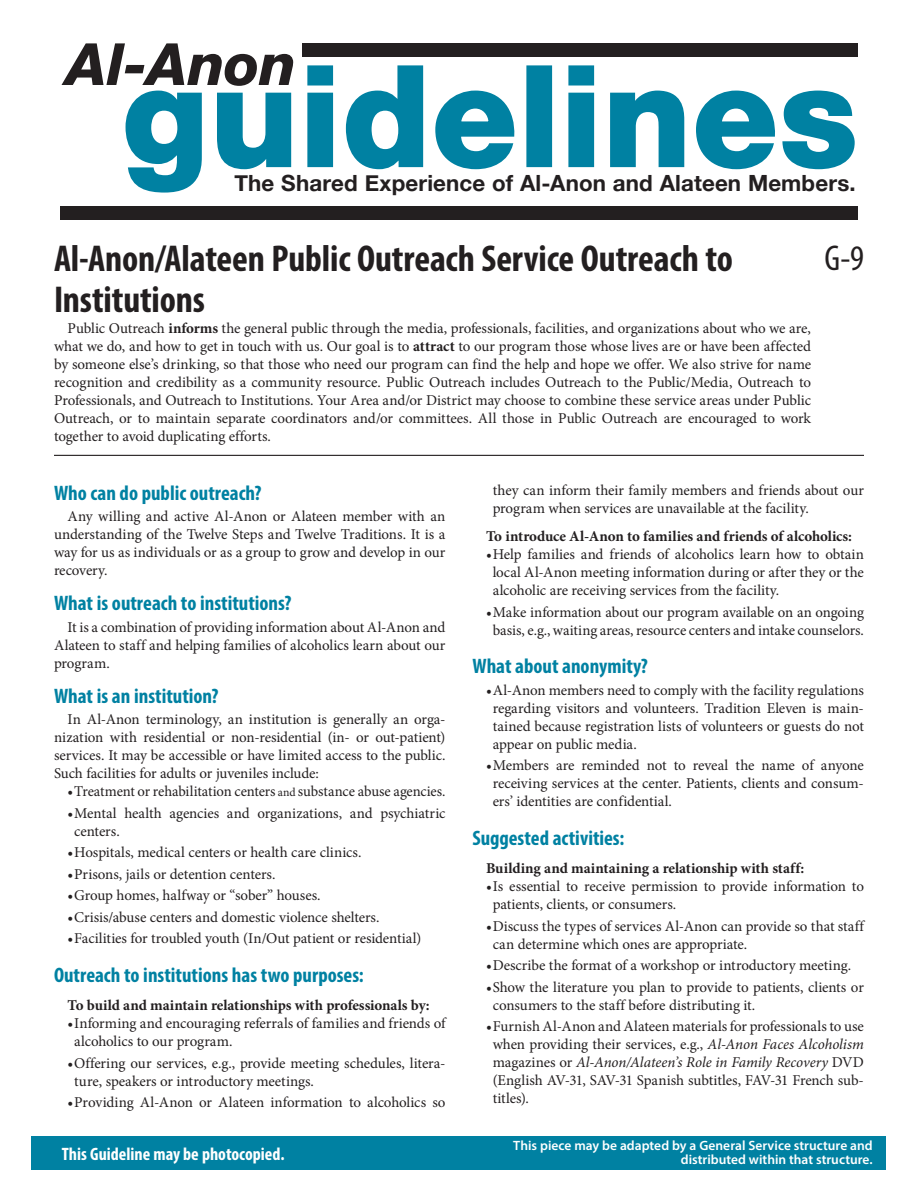
<style>
.page{position:relative;width:918px;height:1188px;background:#fff}
.page>*{position:absolute;margin:0;border:0;box-sizing:border-box;transform-origin:0 0}
.Blk_Header{font:700 condensed 37.5px/40.5px "Myriad Pro";letter-spacing:-.005em;color:#231f20}
.Body_Copy{font:condensed 36px "Myriad Pro";color:#231f20}
.t1{font:700 22.35px "Helvetica Neue";letter-spacing:.005em;color:#231f20}
.Headers{font:700 condensed 21px "Myriad Pro";color:#0081a2}
.t2{font:700 condensed 18px "Myriad Pro";color:#fff}
.Body_Copy-2{font:15px/18px "Minion Pro";letter-spacing:-.01em;color:#231f20;text-align:justify}
.Bullet_Headers{font:700 15px "Minion Pro";letter-spacing:-.005em;color:#231f20}
.t3{font:600 13.5px/13.8px "Myriad Pro";color:#fff;text-align:right}
.s1{font-weight:700}
.s2{font-size:12px}
.s3{font-style:italic}
</style>
<div class="page">
<svg style="left:62px;top:43px;width:231px;height:42px"></svg>
<svg style="left:125px;top:64px;width:730px;height:129px"></svg>
<div style="left:303px;top:43px;width:555px;height:13px;background:#231f20"></div>
<div style="left:60px;top:207px;width:798px;height:13px;background:#231f20"></div>
<div style="left:32px;top:1136px;width:854px;height:34px;background:#0081a2"></div>
<hr style="left:54px;top:455px;width:810px;height:1px;background:#231f20">
<h3 class="t1" style="left:235px;top:170px;width:623px">The Shared Experience of Al‑Anon and Alateen Members.</h3>
<p class="Blk_Header" style="left:54px;top:238px;width:680px">Al‑Anon/Alateen Public Outreach Service Outreach to<br>Institutions</p>
<p class="Body_Copy-2" style="left:54px;top:319px;width:759px;text-indent:14px">Public Outreach <span class="s1">informs</span> the general public through the media, professionals, facilities, and organizations about who we are, what we do, and how to get in touch with us. Our goal is to <span class="s1">attract</span> to our program those whose lives are or have been affected by someone else’s drinking, so that those who need our program can find the help and hope we offer. We also strive for name recognition and credibility as a community resource. Public Outreach includes Outreach to the Public/Media, Outreach to Professionals, and Outreach to Institutions. Your Area and/or District may choose to combine these service areas under Public Outreach, or to maintain separate coordinators and/or committees. All those in Public Outreach are encouraged to work together to avoid duplicating efforts.</p>
<p class="Body_Copy" style="left:825px;top:236px;width:41px">G‑9</p>
<p class="Headers" style="left:54px;top:479px;width:209px">Who can do public outreach?</p>
<p class="Body_Copy-2" style="left:54px;top:507px;width:393px;text-indent:14px">Any willing and active Al‑Anon or Alateen member with an understanding of the Twelve Steps and Twelve Traditions. It is a way for us as individuals or as a group to grow and develop in our recovery.</p>
<p class="Headers" style="left:54px;top:590px;width:239px">What is outreach to institutions?</p>
<p class="Body_Copy-2" style="left:54px;top:618px;width:393px;text-indent:14px">It is a combination of providing information about Al‑Anon and Alateen to staff and helping families of alcoholics learn about our program.</p>
<p class="Headers" style="left:54px;top:683px;width:166px">What is an institution?</p>
<p class="Body_Copy-2" style="left:54px;top:711px;width:393px;text-indent:14px">In Al‑Anon terminology, an institution is generally an orga‑ nization with residential or non‑residential (in‑ or out‑patient) services. It may be accessible or have limited access to the public.<br>Such facilities for adults or juveniles include:</p>
<p class="Body_Copy-2" style="left:68px;top:783px;width:379px">•Treatment or rehabilitation centers <span class="s2">and</span> substance abuse agencies.</p>
<p class="Body_Copy-2" style="left:74px;top:804px;width:373px;text-indent:-7px">•Mental health agencies and organizations, and psychiatric centers.</p>
<p class="Body_Copy-2" style="left:68px;top:844px;width:296px">•Hospitals, medical centers or health care clinics.</p>
<p class="Body_Copy-2" style="left:68px;top:865px;width:210px">•Prisons, jails or detention centers.</p>
<p class="Body_Copy-2" style="left:68px;top:887px;width:255px">•Group homes, halfway or “sober” houses.</p>
<p class="Body_Copy-2" style="left:68px;top:908px;width:313px">•Crisis/abuse centers and domestic violence shelters.</p>
<p class="Body_Copy-2" style="left:68px;top:930px;width:355px">•Facilities for troubled youth (In/Out patient or residential)</p>
<p class="Headers" style="left:54px;top:962px;width:311px">Outreach to institutions has two purposes:</p>
<p class="Bullet_Headers" style="left:68px;top:995px;width:364px">To build and maintain relationships with professionals by:</p>
<p class="Body_Copy-2" style="left:74px;top:1015px;width:373px;text-indent:-7px">•Informing and encouraging referrals of families and friends of alcoholics to our program.</p>
<p class="Body_Copy-2" style="left:74px;top:1054px;width:373px;text-indent:-7px">•Offering our services, e.g., provide meeting schedules, litera‑ ture, speakers or introductory meetings.</p>
<p class="Body_Copy-2" style="left:68px;top:1094px;width:380px">•Providing Al‑Anon or Alateen information to alcoholics so</p>
<p class="Body_Copy-2" style="left:493px;top:481px;width:373px">they can inform their family members and friends about our program when services are unavailable at the facility.</p>
<p class="Bullet_Headers" style="left:486px;top:526px;width:368px">To introduce Al‑Anon to families and friends of alcoholics:</p>
<p class="Body_Copy-2" style="left:493px;top:545px;width:373px;text-indent:-7px">•Help families and friends of alcoholics learn how to obtain local Al‑Anon meeting information during or after they or the alcoholic are receiving services from the facility.</p>
<p class="Body_Copy-2" style="left:486px;top:603px;width:380px;text-align:center">•Make information about our program available on an ongoing basis, e.g., waiting areas, resource centers and intake counselors.</p>
<p class="Headers" style="left:472px;top:653px;width:177px">What about anonymity?</p>
<p class="Body_Copy-2" style="left:493px;top:681px;width:373px;text-indent:-7px">•Al‑Anon members need to comply with the facility regulations regarding visitors and volunteers. Tradition Eleven is main‑ tained because registration lists of volunteers or guests do not appear on public media.</p>
<p class="Body_Copy-2" style="left:493px;top:757px;width:373px;text-indent:-7px">•Members are reminded not to reveal the name of anyone receiving services at the center. Patients, clients and consum‑ ers’ identities are confidential.</p>
<p class="Headers" style="left:472px;top:825px;width:153px">Suggested activities:</p>
<p class="Bullet_Headers" style="left:486px;top:858px;width:320px">Building and maintaining a relationship with staff:</p>
<p class="Body_Copy-2" style="left:493px;top:877px;width:373px;text-indent:-7px">•Is essential to receive permission to provide information to patients, clients, or consumers.</p>
<p class="Body_Copy-2" style="left:493px;top:917px;width:373px;text-indent:-7px">•Discuss the types of services Al‑Anon can provide so that staff can determine which ones are appropriate.</p>
<p class="Body_Copy-2" style="left:486px;top:956px;width:367px">•Describe the format of a workshop or introductory meeting.</p>
<p class="Body_Copy-2" style="left:493px;top:978px;width:373px;text-indent:-7px">•Show the literature you plan to provide to patients, clients or consumers to the staff before distributing it.</p>
<p class="Body_Copy-2" style="left:493px;top:1018px;width:373px;text-indent:-7px">•Furnish Al‑Anon and Alateen materials for professionals to use when providing their services, e.g., <span class="s3">Al‑Anon Faces Alcoholism </span>magazines or <span class="s3">Al‑Anon/Alateen’s Role in Family Recovery</span> DVD (English AV‑31, SAV‑31 Spanish subtitles, FAV‑31 French sub‑ titles).</p>
<p class="t2" style="left:62px;top:1142px;width:224px">This Guideline may be photocopied.</p>
<p class="t3" style="left:513px;top:1138px;width:361px">This piece may be adapted by a General Service structure and distributed within that structure.</p>
</div>
